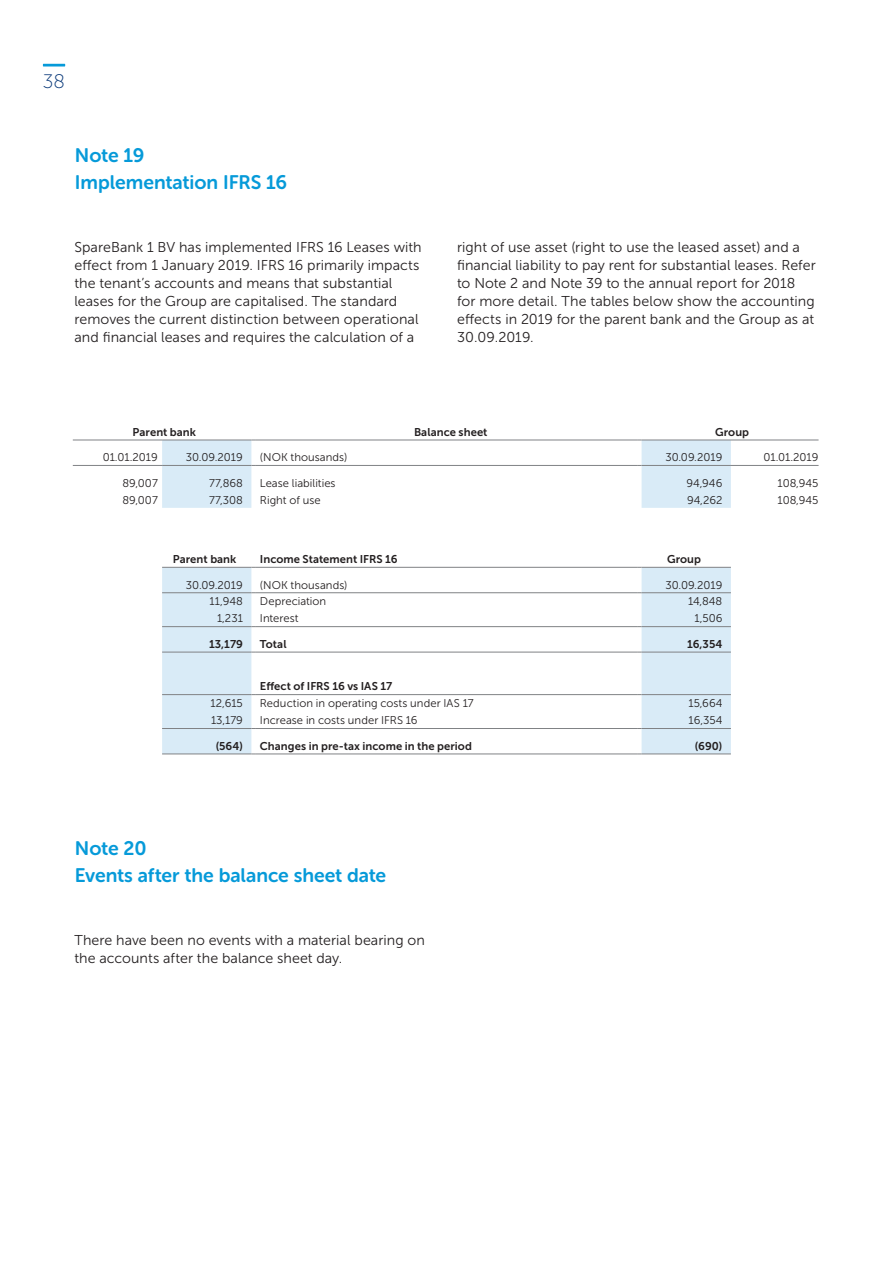
<style>
.page{position:relative;width:893px;height:1263px;background:#fff}
.page>*{position:absolute;margin:0;border:0;box-sizing:border-box;transform-origin:0 0}
.t1{font:19.5px/27px "Museo Sans Rounded 700";letter-spacing:-.005em;color:#069ad9}
.t2{font:19.5px "Museo Sans Rounded 100";color:#083879}
.t3{font:14.25px/18px "Museo Sans 300";letter-spacing:.005em;color:#231f20}
.t4{font:11.25px "Museo Sans 300";color:#231f20}
.t5{font:11.25px "Museo Sans 700";color:#231f20}
</style>
<div class="page">
<hr style="left:43px;top:64px;width:22px;height:3px;background:#069ad9">
<svg style="left:162px;top:441px;width:569px;height:312px"></svg>
<hr style="left:73px;top:465px;width:89px;height:1px;background:#808285">
<hr style="left:162px;top:465px;width:89px;height:1px;background:#808285">
<hr style="left:256px;top:465px;width:381px;height:1px;background:#808285">
<hr style="left:642px;top:465px;width:89px;height:1px;background:#808285">
<hr style="left:731px;top:465px;width:88px;height:1px;background:#808285">
<hr style="left:162px;top:728px;width:89px;height:1px;background:#808285">
<hr style="left:256px;top:728px;width:381px;height:1px;background:#808285">
<hr style="left:642px;top:728px;width:89px;height:1px;background:#808285">
<hr style="left:162px;top:753px;width:89px;height:1px;background:#808285">
<hr style="left:256px;top:753px;width:381px;height:1px;background:#808285">
<hr style="left:642px;top:753px;width:89px;height:1px;background:#808285">
<hr style="left:73px;top:440px;width:89px;height:1px;background:#808285">
<hr style="left:162px;top:440px;width:89px;height:1px;background:#808285">
<svg style="left:251px;top:439px;width:568px;height:2px"></svg>
<hr style="left:642px;top:440px;width:89px;height:1px;background:#808285">
<hr style="left:731px;top:440px;width:88px;height:1px;background:#808285">
<hr style="left:162px;top:567px;width:89px;height:1px;background:#808285">
<hr style="left:256px;top:567px;width:381px;height:1px;background:#808285">
<hr style="left:642px;top:567px;width:89px;height:1px;background:#808285">
<hr style="left:162px;top:592px;width:89px;height:1px;background:#808285">
<hr style="left:256px;top:592px;width:381px;height:1px;background:#808285">
<hr style="left:642px;top:592px;width:89px;height:1px;background:#808285">
<hr style="left:162px;top:626px;width:89px;height:1px;background:#808285">
<hr style="left:256px;top:626px;width:381px;height:1px;background:#808285">
<hr style="left:642px;top:626px;width:89px;height:1px;background:#808285">
<hr style="left:162px;top:652px;width:89px;height:1px;background:#808285">
<hr style="left:256px;top:652px;width:381px;height:1px;background:#808285">
<hr style="left:642px;top:652px;width:89px;height:1px;background:#808285">
<hr style="left:162px;top:694px;width:89px;height:1px;background:#808285">
<hr style="left:256px;top:694px;width:381px;height:1px;background:#808285">
<hr style="left:642px;top:694px;width:89px;height:1px;background:#808285">
<h1 class="t2" style="left:43px;top:71px;width:24px">38</h1>
<h1 class="t1" style="left:75px;top:142px;width:214px">Note 19<br>Implementation IFRS 16</h1>
<p class="t3" style="left:74px;top:238px;width:349px">SpareBank 1 BV has implemented IFRS 16 Leases with effect from 1 January 2019. IFRS 16 primarily impacts the tenant’s accounts and means that substantial leases for the Group are capitalised. The standard removes the current distinction between operational and financial leases and requires the calculation of a</p>
<p class="t3" style="left:457px;top:238px;width:360px">right of use asset (right to use the leased asset) and a financial liability to pay rent for substantial leases. Refer to Note 2 and Note 39 to the annual report for 2018 for more detail. The tables below show the accounting effects in 2019 for the parent bank and the Group as at 30.09.2019.</p>
<p class="t5" style="left:133px;top:426px;width:65px">Parent bank</p>
<p class="t5" style="left:414px;top:426px;width:75px">Balance sheet</p>
<p class="t5" style="left:715px;top:426px;width:36px">Group</p>
<p class="t4" style="left:103px;top:451px;width:57px">01.01.2019</p>
<p class="t4" style="left:186px;top:451px;width:58px">30.09.2019</p>
<p class="t4" style="left:260px;top:451px;width:89px">(NOK thousands)</p>
<p class="t4" style="left:665px;top:451px;width:58px">30.09.2019</p>
<p class="t4" style="left:763px;top:451px;width:57px">01.01.2019</p>
<p class="t4" style="left:122px;top:477px;width:37px">89,007</p>
<p class="t4" style="left:209px;top:477px;width:35px">77,868</p>
<p class="t4" style="left:260px;top:477px;width:77px">Lease liabilities</p>
<p class="t4" style="left:687px;top:477px;width:37px">94,946</p>
<p class="t4" style="left:777px;top:477px;width:43px">108,945</p>
<p class="t4" style="left:122px;top:494px;width:37px">89,007</p>
<p class="t4" style="left:209px;top:494px;width:35px">77,308</p>
<p class="t4" style="left:260px;top:494px;width:62px">Right of use</p>
<p class="t4" style="left:687px;top:494px;width:37px">94,262</p>
<p class="t4" style="left:777px;top:494px;width:43px">108,945</p>
<p class="t5" style="left:173px;top:553px;width:65px">Parent bank</p>
<p class="t5" style="left:260px;top:553px;width:139px">Income Statement IFRS 16</p>
<p class="t5" style="left:667px;top:553px;width:35px">Group</p>
<p class="t4" style="left:186px;top:578px;width:58px">30.09.2019</p>
<p class="t4" style="left:260px;top:578px;width:89px">(NOK thousands)</p>
<p class="t4" style="left:665px;top:578px;width:58px">30.09.2019</p>
<p class="t4" style="left:210px;top:595px;width:35px">11,948</p>
<p class="t4" style="left:260px;top:595px;width:68px">Depreciation</p>
<p class="t4" style="left:688px;top:595px;width:36px">14,848</p>
<p class="t4" style="left:217px;top:612px;width:27px">1,231</p>
<p class="t4" style="left:260px;top:612px;width:40px">Interest</p>
<p class="t4" style="left:694px;top:612px;width:29px">1,506</p>
<p class="t5" style="left:209px;top:638px;width:35px">13,179</p>
<p class="t5" style="left:260px;top:638px;width:28px">Total</p>
<p class="t5" style="left:687px;top:638px;width:37px">16,354</p>
<p class="t5" style="left:260px;top:680px;width:134px">Effect of IFRS 16 vs IAS 17</p>
<p class="t4" style="left:211px;top:697px;width:34px">12,615</p>
<p class="t4" style="left:260px;top:697px;width:215px">Reduction in operating costs under IAS 17</p>
<p class="t4" style="left:688px;top:697px;width:35px">15,664</p>
<p class="t4" style="left:211px;top:714px;width:33px">13,179</p>
<p class="t4" style="left:260px;top:714px;width:159px">Increase in costs under IFRS 16</p>
<p class="t4" style="left:688px;top:714px;width:35px">16,354</p>
<p class="t5" style="left:216px;top:739px;width:29px">(564)</p>
<p class="t5" style="left:260px;top:739px;width:214px">Changes in pre-tax income in the period</p>
<p class="t5" style="left:695px;top:739px;width:29px">(690)</p>
<h1 class="t1" style="left:75px;top:835px;width:313px">Note 20<br>Events after the balance sheet date</h1>
<p class="t3" style="left:74px;top:931px;width:352px">There have been no events with a material bearing on the accounts after the balance sheet day.</p>
</div>
